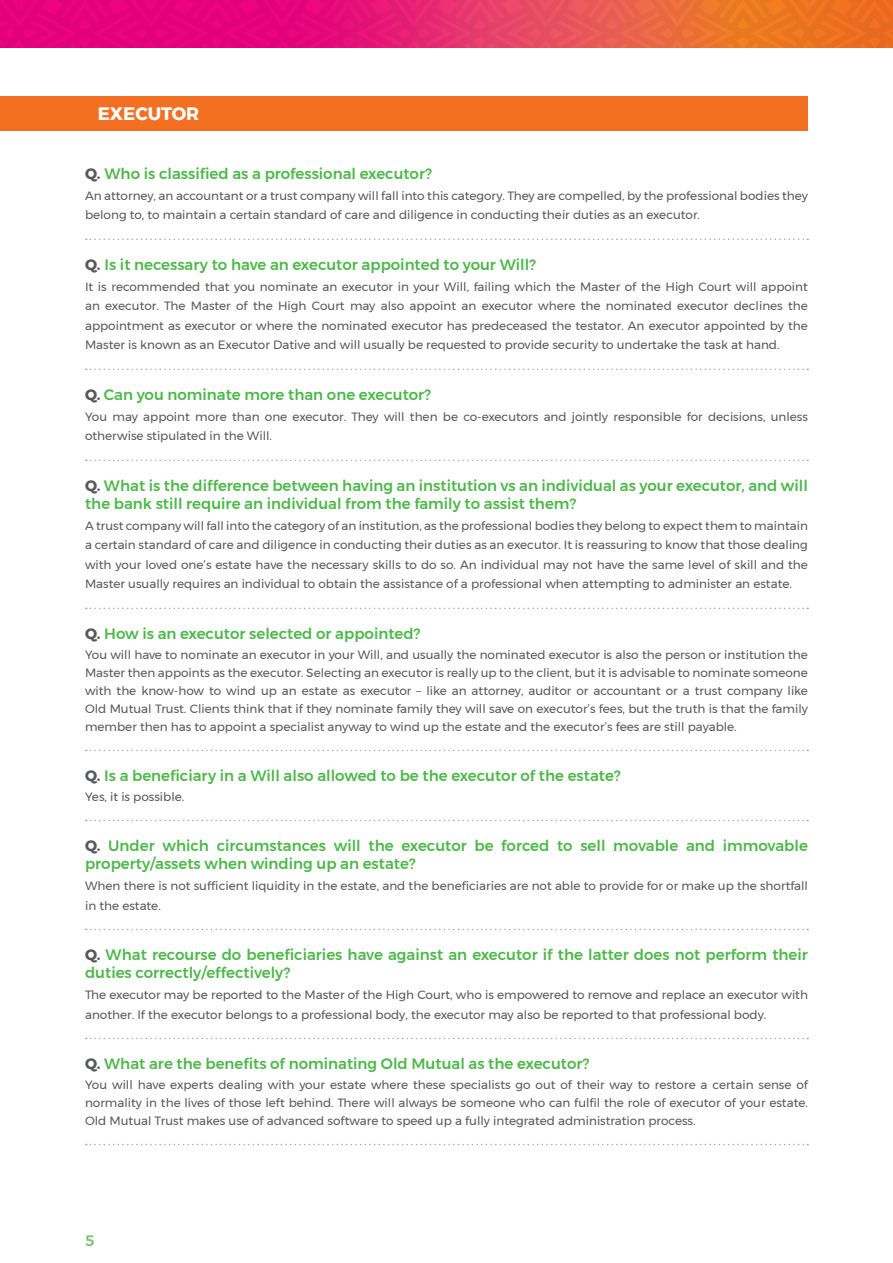
<style>
.page{position:relative;width:893px;height:1263px;background:#fff}
.page>*{position:absolute;margin:0;border:0;box-sizing:border-box;transform-origin:0 0}
.green_heading{font:700 18px "Montserrat";color:#fff}
.green_heading-2{font:500 15px/18px "Montserrat";color:#4cb848}
.t1{font:500 15px "Montserrat";color:#76c266}
.body_line{font:12px/19.5px "Montserrat";color:#57585a}
.s1{font-weight:700;color:#57585a}
</style>
<div class="page">
<svg style="left:0;top:0;width:893px;height:47px;background:#e8355d"></svg>
<div style="left:0;top:96px;width:808px;height:34px;background:#f36f21"></div>
<svg style="left:86px;top:239px;width:722px;height:1px"></svg>
<svg style="left:86px;top:369px;width:722px;height:1px"></svg>
<svg style="left:86px;top:460px;width:722px;height:1px"></svg>
<svg style="left:86px;top:608px;width:722px;height:1px"></svg>
<svg style="left:86px;top:750px;width:722px;height:1px"></svg>
<svg style="left:86px;top:820px;width:722px;height:1px"></svg>
<svg style="left:86px;top:929px;width:722px;height:1px"></svg>
<svg style="left:86px;top:1038px;width:722px;height:1px"></svg>
<svg style="left:86px;top:1144px;width:722px;height:1px"></svg>
<p class="green_heading" style="left:98px;top:100px;width:103px">EXECUTOR</p>
<p class="green_heading-2" style="left:85px;top:164px;width:348px"><span class="s1">Q.</span> Who is classified as a professional executor?</p>
<p class="body_line" style="left:85px;top:186px;width:724px">An attorney, an accountant or a trust company will fall into this category. They are compelled, by the professional bodies they belong to, to maintain a certain standard of care and diligence in conducting their duties as an executor.</p>
<p class="green_heading-2" style="left:85px;top:255px;width:452px"><span class="s1">Q.</span> Is it necessary to have an executor appointed to your Will?</p>
<p class="body_line" style="left:85px;top:277px;width:724px;text-align:justify">It is recommended that you nominate an executor in your Will, failing which the Master of the High Court will appoint an executor. The Master of the High Court may also appoint an executor where the nominated executor declines the appointment as executor or where the nominated executor has predeceased the testator. An executor appointed by the Master is known as an Executor Dative and will usually be requested to provide security to undertake the task at hand.</p>
<p class="green_heading-2" style="left:85px;top:386px;width:348px"><span class="s1">Q.</span> Can you nominate more than one executor?</p>
<p class="body_line" style="left:85px;top:407px;width:724px">You may appoint more than one executor. They will then be co-executors and jointly responsible for decisions, unless otherwise stipulated in the Will.</p>
<p class="green_heading-2" style="left:85px;top:477px;width:724px"><span class="s1">Q.</span> What is the difference between having an institution vs an individual as your executor, and will the bank still require an individual from the family to assist them?</p>
<p class="body_line" style="left:85px;top:516px;width:724px;text-align:justify">A trust company will fall into the category of an institution, as the professional bodies they belong to expect them to maintain a certain standard of care and diligence in conducting their duties as an executor. It is reassuring to know that those dealing with your loved one’s estate have the necessary skills to do so. An individual may not have the same level of skill and the Master usually requires an individual to obtain the assistance of a professional when attempting to administer an estate.</p>
<p class="green_heading-2" style="left:85px;top:625px;width:337px"><span class="s1">Q.</span> How is an executor selected or appointed?</p>
<p class="body_line" style="left:85px;top:645px;width:724px;line-height:18px;text-align:justify">You will have to nominate an executor in your Will, and usually the nominated executor is also the person or institution the Master then appoints as the executor. Selecting an executor is really up to the client, but it is advisable to nominate someone with the know-how to wind up an estate as executor – like an attorney, auditor or accountant or a trust company like Old Mutual Trust. Clients think that if they nominate family they will save on executor’s fees, but the truth is that the family member then has to appoint a specialist anyway to wind up the estate and the executor’s fees are still payable.</p>
<p class="green_heading-2" style="left:85px;top:767px;width:537px"><span class="s1">Q.</span> Is a beneficiary in a Will also allowed to be the executor of the estate?</p>
<p class="body_line" style="left:85px;top:786px;width:101px">Yes, it is possible.</p>
<p class="green_heading-2" style="left:85px;top:837px;width:724px"><span class="s1">Q.</span> Under which circumstances will the executor be forced to sell movable and immovable property/assets when winding up an estate?</p>
<p class="body_line" style="left:85px;top:876px;width:724px">When there is not sufficient liquidity in the estate, and the beneficiaries are not able to provide for or make up the shortfall in the estate.</p>
<p class="green_heading-2" style="left:85px;top:946px;width:724px"><span class="s1">Q.</span> What recourse do beneficiaries have against an executor if the latter does not perform their duties correctly/effectively?</p>
<p class="body_line" style="left:85px;top:985px;width:724px">The executor may be reported to the Master of the High Court, who is empowered to remove and replace an executor with another. If the executor belongs to a professional body, the executor may also be reported to that professional body.</p>
<p class="green_heading-2" style="left:85px;top:1055px;width:506px"><span class="s1">Q.</span> What are the benefits of nominating Old Mutual as the executor?</p>
<p class="body_line" style="left:85px;top:1075px;width:724px;line-height:18px;text-align:justify">You will have experts dealing with your estate where these specialists go out of their way to restore a certain sense of normality in the lives of those left behind. There will always be someone who can fulfil the role of executor of your estate.<br>Old Mutual Trust makes use of advanced software to speed up a fully integrated administration process.</p>
<p class="t1" style="left:85px;top:1229px;width:11px">5</p>
</div>
